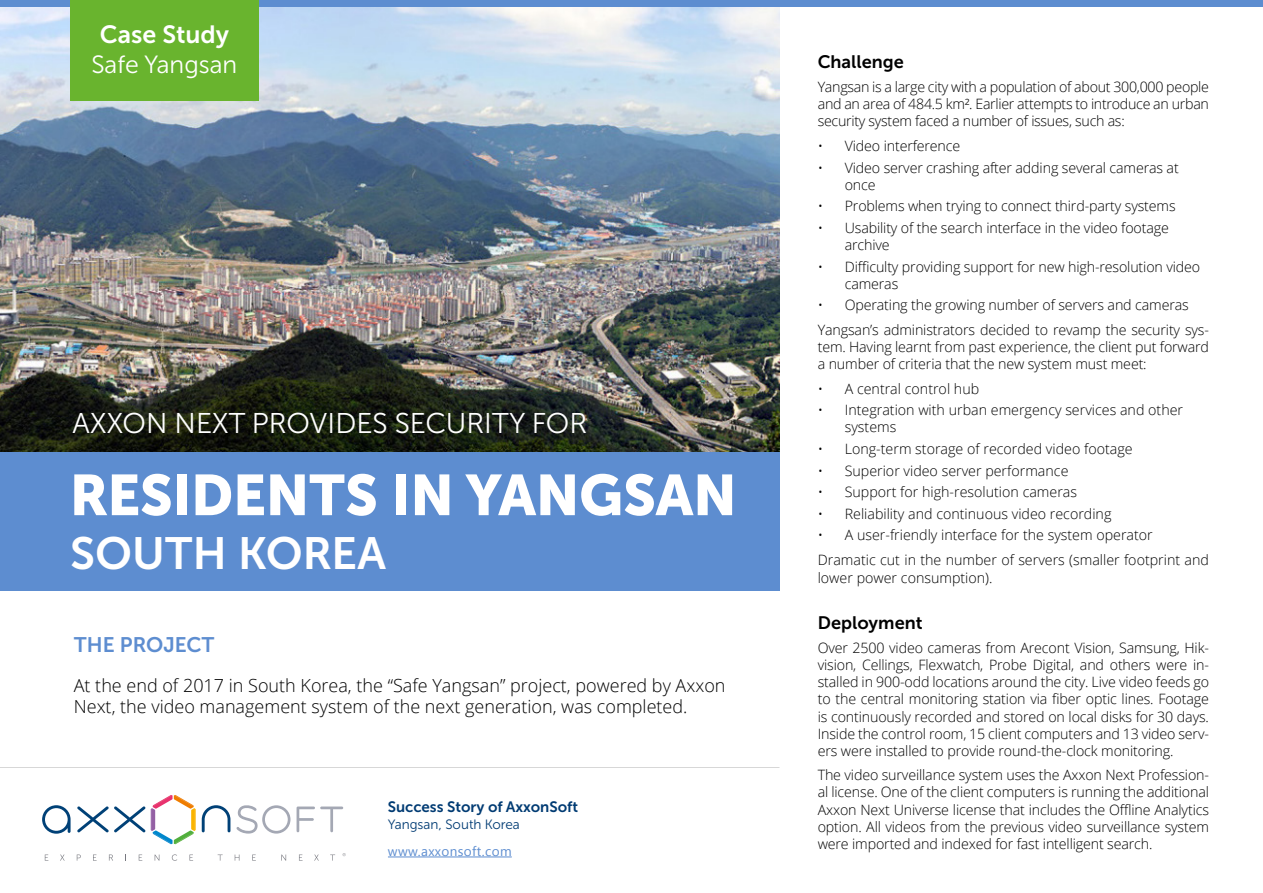
<style>
.page{position:relative;width:1263px;height:893px;background:#fff}
.page>*{position:absolute;margin:0;border:0;box-sizing:border-box;transform-origin:0 0}
.t1{font:57px "Museo Sans Cyrl 900";color:#fff}
.t2{font:45px "Museo Sans Cyrl 700";color:#fff}
.t3{font:28.5px "Museo Sans Cyrl 300";color:#fff}
.t4{font:24.9px "Museo Sans Cyrl 300";color:#fff}
.t5{font:24.9px "Museo Sans Cyrl 700";color:#fff}
.t6{font:21px "Museo Sans Cyrl 700";color:#5d8dd0}
.t7{font:300 18px/21.6px "Open Sans";color:#000}
.t8{font:18px "Museo Sans Cyrl 700";color:#000}
.t9{font:15px "Museo Sans Cyrl 700";color:#003b73}
.t10{font:300 14.25px/17.1px "Open Sans";letter-spacing:-.01em;color:#000}
.t11{font:13.5px "Museo Sans Cyrl 300";color:#003b73}
.t12{font:13.5px "Segoe UI";letter-spacing:.03em;color:#5d8dd0}
</style>
<div class="page">
<img style="left:0;top:7px;width:779px;height:445px">
<div style="left:0;top:0;width:1263px;height:7px;background:#5d8dd0"></div>
<hr style="left:0;top:767px;width:779px;height:1px;background:#878787">
<div style="left:0;top:452px;width:779px;height:139px;background:#5d8dd0"></div>
<div style="left:70px;top:0;width:189px;height:101px;background:#69b42e"></div>
<hr style="left:388px;top:856px;width:124px;height:1px;background:#5d8dd0">
<svg style="left:42px;top:805px;width:29px;height:29px"></svg>
<svg style="left:77px;top:795px;width:119px;height:49px"></svg>
<svg style="left:202px;top:805px;width:28px;height:27px"></svg>
<svg style="left:236px;top:805px;width:54px;height:29px"></svg>
<svg style="left:297px;top:806px;width:46px;height:26px"></svg>
<svg style="left:45px;top:854px;width:3px;height:7px"></svg>
<svg style="left:60px;top:854px;width:5px;height:7px"></svg>
<svg style="left:77px;top:854px;width:4px;height:7px"></svg>
<svg style="left:93px;top:854px;width:4px;height:7px"></svg>
<svg style="left:109px;top:854px;width:4px;height:7px"></svg>
<svg style="left:139px;top:854px;width:3px;height:7px"></svg>
<svg style="left:155px;top:854px;width:4px;height:7px"></svg>
<svg style="left:172px;top:854px;width:5px;height:7px"></svg>
<svg style="left:189px;top:854px;width:4px;height:7px"></svg>
<svg style="left:218px;top:854px;width:5px;height:7px"></svg>
<svg style="left:235px;top:854px;width:4px;height:7px"></svg>
<svg style="left:252px;top:854px;width:4px;height:7px"></svg>
<svg style="left:281px;top:854px;width:5px;height:7px"></svg>
<svg style="left:299px;top:854px;width:4px;height:7px"></svg>
<svg style="left:314px;top:854px;width:5px;height:7px"></svg>
<svg style="left:330px;top:854px;width:5px;height:7px"></svg>
<h3 class="t5" style="left:100px;top:21px;width:131px">Case Study</h3>
<h3 class="t4" style="left:91px;top:51px;width:147px">Safe Yangsan</h3>
<h3 class="t3" style="left:72px;top:407px;width:516px">AXXON NEXT PROVIDES SECURITY FOR</h3>
<h1 class="t1" style="left:70px;top:463px;width:668px">RESIDENTS IN YANGSAN</h1>
<h2 class="t2" style="left:70px;top:529px;width:318px">SOUTH KOREA</h2>
<h3 class="t6" style="left:74px;top:633px;width:142px">THE PROJECT</h3>
<p class="t7" style="left:74px;top:674px;width:653px">At the end of 2017 in South Korea, the “Safe Yangsan” project, powered by Axxon<br>Next, the video management system of the next generation, was completed.</p>
<p class="t9" style="left:388px;top:799px;width:192px">Success Story of AxxonSoft</p>
<p class="t11" style="left:388px;top:817px;width:133px">Yangsan, South Korea</p>
<p class="t12" style="left:388px;top:842px;width:125px">www.axxonsoft.com</p>
<p class="t8" style="left:818px;top:51px;width:88px">Challenge</p>
<p class="t10" style="left:818px;top:78px;width:393px;text-align:justify">Yangsan is a large city with a population of about 300,000 people and an area of 484.5 km². Earlier attempts to introduce an urban security system faced a number of issues, such as:</p>
<p class="t10" style="left:818px;top:137px;width:144px">• Video interference</p>
<p class="t10" style="left:845px;top:158px;width:336px;text-indent:-27px">• Video server crashing after adding several cameras at once</p>
<p class="t10" style="left:818px;top:197px;width:359px">• Problems when trying to connect third-party systems</p>
<p class="t10" style="left:845px;top:219px;width:326px;text-indent:-27px">• Usability of the search interface in the video footage archive</p>
<p class="t10" style="left:845px;top:257px;width:357px;text-indent:-27px">• Difficulty providing support for new high-resolution video cameras</p>
<p class="t10" style="left:818px;top:292px;width:393px;line-height:24.6px">• Operating the growing number of servers and cameras<br>Yangsan’s administrators decided to revamp the security sys-</p>
<p class="t10" style="left:818px;top:338px;width:393px">tem. Having learnt from past experience, the client put forward a number of criteria that the new system must meet:</p>
<p class="t10" style="left:818px;top:380px;width:163px">• A central control hub</p>
<p class="t10" style="left:845px;top:401px;width:340px;text-indent:-27px">• Integration with urban emergency services and other systems</p>
<p class="t10" style="left:818px;top:440px;width:316px">• Long-term storage of recorded video footage</p>
<p class="t10" style="left:818px;top:461px;width:252px">• Superior video server performance</p>
<p class="t10" style="left:818px;top:483px;width:261px">• Support for high-resolution cameras</p>
<p class="t10" style="left:818px;top:505px;width:295px">• Reliability and continuous video recording</p>
<p class="t10" style="left:818px;top:522px;width:393px;line-height:24.6px">• A user-friendly interface for the system operator<br>Dramatic cut in the number of servers (smaller footprint and</p>
<p class="t10" style="left:818px;top:569px;width:176px">lower power consumption).</p>
<p class="t8" style="left:818px;top:612px;width:106px">Deployment</p>
<p class="t10" style="left:818px;top:639px;width:393px;text-align:justify">Over 2500 video cameras from Arecont Vision, Samsung, Hik&shy;vision, Cellings, Flexwatch, Probe Digital, and others were in&shy;stalled in 900-odd locations around the city. Live video feeds go to the central monitoring station via fiber optic lines. Footage is continuously recorded and stored on local disks for 30 days.<br>Inside the control room, 15 client computers and 13 video serv&shy;ers were installed to provide round-the-clock monitoring.</p>
<p class="t10" style="left:818px;top:766px;width:393px;text-align:justify">The video surveillance system uses the Axxon Next Profession&shy;al license. One of the client computers is running the additional Axxon Next Universe license that includes the Offline Analytics option. All videos from the previous video surveillance system were imported and indexed for fast intelligent search.</p>
</div>
